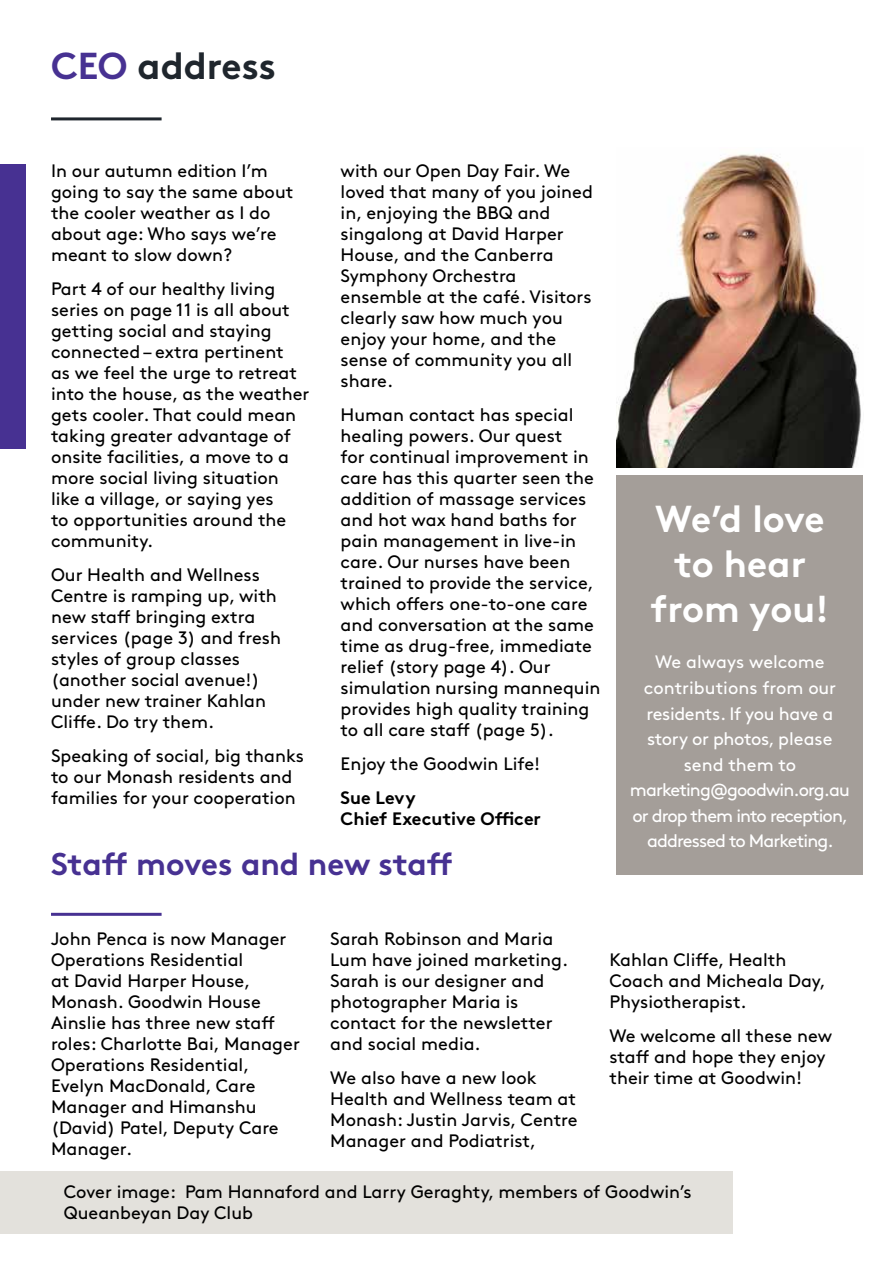
<style>
.page{position:relative;width:893px;height:1263px;background:#fff}
.page>*{position:absolute;margin:0;border:0;box-sizing:border-box;transform-origin:0 0}
.t1{font:700 37.5px/45px "Brown Std";letter-spacing:-.005em;color:#fff;text-align:center}
.t2{font:700 37.5px "Brown Std";color:#1f262d}
.t3{font:700 31.5px "Brown Std";letter-spacing:-.005em;color:#473192}
.t4{font:18px/21px "Brown Std";color:#000}
.t5{font:18px/25.5px "Brown Std";letter-spacing:-.025em;color:#fff;text-align:center}
.t6{font:700 18px/21px "Brown Std";color:#000}
.s1{color:#473192}
</style>
<div class="page">
<div style="left:0;top:1171px;width:732px;height:63px;background:#e3e1dc"></div>
<img style="left:617px;top:153px;width:244px;height:314px">
<hr style="left:51px;top:117px;width:111px;height:3px;background:#1f262d">
<div style="left:617px;top:475px;width:246px;height:400px;background:#a49e99"></div>
<div style="left:0;top:164px;width:25px;height:285px;background:#473192"></div>
<hr style="left:51px;top:913px;width:111px;height:3px;background:#473192">
<h1 class="t2" style="left:51px;top:43px;width:227px"><span class="s1">CEO</span> address</h1>
<p class="t4" style="left:51px;top:161px;width:244px">In our autumn edition I’m going to say the same about the cooler weather as I do about age: Who says we’re meant to slow down?</p>
<p class="t4" style="left:51px;top:278px;width:260px">Part 4 of our healthy living series on page 11 is all about getting social and staying connected – extra pertinent<br>as we feel the urge to retreat into the house, as the weather gets cooler. That could mean taking greater advantage of onsite facilities, a move to a more social living situation like a village, or saying yes<br>to opportunities around the community.</p>
<p class="t4" style="left:51px;top:564px;width:231px">Our Health and Wellness<br>Centre is ramping up, with new staff bringing extra services (page 3) and fresh styles of group classes (another social avenue!) under new trainer Kahlan<br>Cliffe. Do try them.</p>
<p class="t4" style="left:51px;top:745px;width:254px">Speaking of social, big thanks to our Monash residents and families for your cooperation</p>
<p class="t4" style="left:341px;top:161px;width:254px">with our Open Day Fair. We loved that many of you joined in, enjoying the BBQ and singalong at David Harper<br>House, and the Canberra<br>Symphony Orchestra ensemble at the café. Visitors clearly saw how much you enjoy your home, and the sense of community you all share.</p>
<p class="t4" style="left:341px;top:405px;width:261px">Human contact has special healing powers. Our quest<br>for continual improvement in care has this quarter seen the addition of massage services and hot wax hand baths for pain management in live-in care. Our nurses have been trained to provide the service, which offers one-to-one care and conversation at the same time as drug-free, immediate relief (story page 4). Our simulation nursing mannequin provides high quality training to all care staff (page 5).</p>
<p class="t4" style="left:341px;top:753px;width:201px">Enjoy the Goodwin Life!</p>
<p class="t6" style="left:341px;top:787px;width:202px">Sue Levy<br>Chief Executive Officer</p>
<h2 class="t3" style="left:51px;top:844px;width:404px">Staff moves and new staff</h2>
<h1 class="t1" style="left:650px;top:496px;width:180px">We’d love to hear from you!</h1>
<p class="t5" style="left:630px;top:650px;width:221px">We always welcome contributions from our residents. If you have a story or photos, please send them to marketing@goodwin.org.au or drop them into reception, addressed to Marketing.</p>
<p class="t4" style="left:51px;top:928px;width:250px">John Penca is now Manager<br>Operations Residential<br>at David Harper House,<br>Monash. Goodwin House<br>Ainslie has three new staff roles: Charlotte Bai, Manager<br>Operations Residential,<br>Evelyn MacDonald, Care<br>Manager and Himanshu (David) Patel, Deputy Care<br>Manager.</p>
<p class="t4" style="left:330px;top:928px;width:239px">Sarah Robinson and Maria<br>Lum have joined marketing.<br>Sarah is our designer and photographer Maria is contact for the newsletter and social media.</p>
<p class="t4" style="left:330px;top:1067px;width:249px">We also have a new look<br>Health and Wellness team at<br>Monash: Justin Jarvis, Centre<br>Manager and Podiatrist,</p>
<p class="t4" style="left:609px;top:949px;width:218px">Kahlan Cliffe, Health<br>Coach and Micheala Day,<br>Physiotherapist.</p>
<p class="t4" style="left:609px;top:1025px;width:224px">We welcome all these new staff and hope they enjoy their time at Goodwin!</p>
<p class="t4" style="left:64px;top:1182px;width:629px">Cover image: Pam Hannaford and Larry Geraghty, members of Goodwin’s<br>Queanbeyan Day Club</p>
</div>
